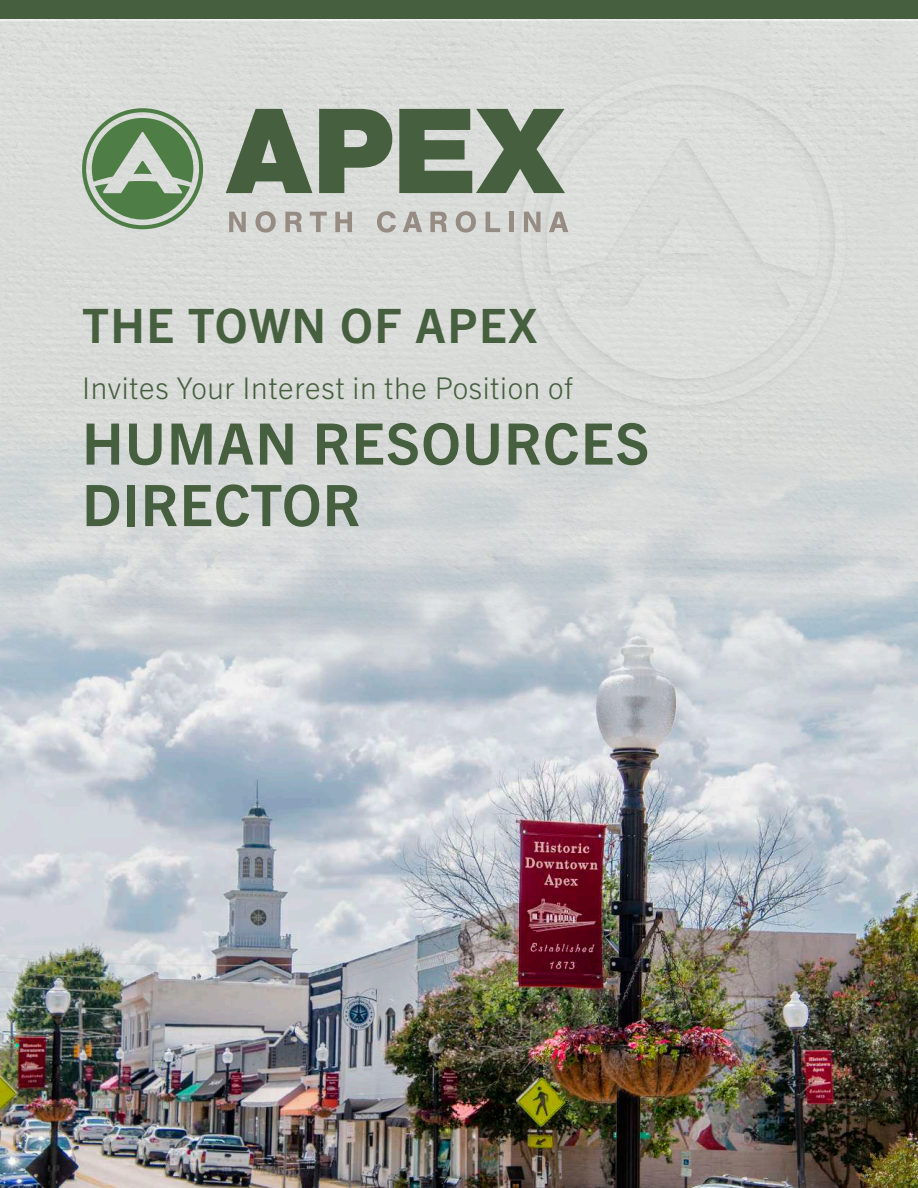
<style>
.page{position:relative;width:918px;height:1188px;background:#fff}
.page>*{position:absolute;margin:0;border:0;box-sizing:border-box;transform-origin:0 0}
.t1{font:700 57.15px/61.5px "Trade Gothic Next LT Pro";letter-spacing:.02em;color:#465f3e}
.t2{font:700 47.55px "Trade Gothic Next LT Pro";letter-spacing:.03em;color:#465f3e}
.t3{font:300 30px "Trade Gothic Next LT Pro";letter-spacing:.02em;color:#465f3e}
</style>
<div class="page">
<div style="left:0;top:0;width:918px;height:21px;background:#465f3e"></div>
<div style="left:0;top:21px;width:918px;height:808px;background:#d9dcd9"></div>
<img style="left:0;top:331px;width:918px;height:857px">
<img style="left:487px;top:39px;width:393px;height:401px">
<svg style="left:229px;top:212px;width:17px;height:20px"></svg>
<svg style="left:256px;top:211px;width:20px;height:22px"></svg>
<svg style="left:285px;top:212px;width:17px;height:20px"></svg>
<svg style="left:310px;top:212px;width:17px;height:20px"></svg>
<svg style="left:335px;top:212px;width:17px;height:20px"></svg>
<svg style="left:377px;top:211px;width:19px;height:22px"></svg>
<svg style="left:403px;top:212px;width:19px;height:20px"></svg>
<svg style="left:430px;top:212px;width:17px;height:20px"></svg>
<svg style="left:456px;top:211px;width:20px;height:22px"></svg>
<svg style="left:486px;top:212px;width:14px;height:20px"></svg>
<hr style="left:509px;top:212px;width:4px;height:20px;background:#968c83">
<svg style="left:524px;top:212px;width:16px;height:20px"></svg>
<svg style="left:549px;top:212px;width:19px;height:20px"></svg>
<svg style="left:82px;top:108px;width:121px;height:121px"></svg>
<svg style="left:226px;top:109px;width:86px;height:84px"></svg>
<svg style="left:319px;top:109px;width:73px;height:84px"></svg>
<svg style="left:399px;top:109px;width:166px;height:84px"></svg>
<h2 class="t2" style="left:82px;top:292px;width:457px">THE TOWN OF APEX</h2>
<p class="t3" style="left:82px;top:368px;width:492px">Invites Your Interest in the Position of</p>
<h1 class="t1" style="left:82px;top:409px;width:569px">HUMAN RESOURCES<br>DIRECTOR</h1>
</div>
